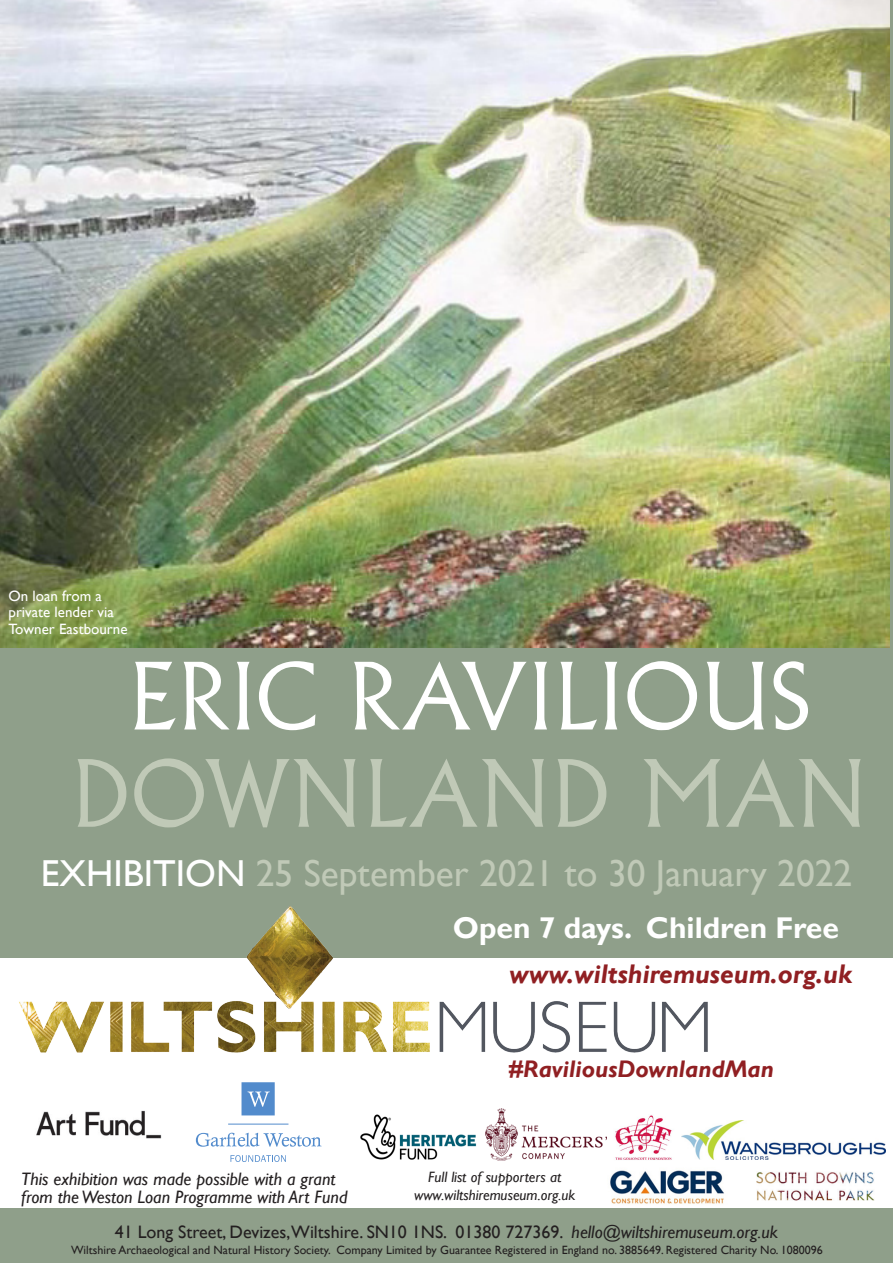
<style>
.page{position:relative;width:893px;height:1263px;background:#fff}
.page>*{position:absolute;margin:0;border:0;box-sizing:border-box;transform-origin:0 0}
.t1{font:300 90px "Albertus MT Std";letter-spacing:.01em;color:#fff}
.t2{font:300 90px "Albertus MT Std";letter-spacing:.01em;color:#c0c9b7}
.t3{font:37.5px "Gill Sans";color:#c0c9b7}
.t4{font:700 30px "Gill Sans";color:#fff}
.t5{font:italic 700 27px "Gill Sans";color:#901f22}
.t6{font:italic 700 24px "Gill Sans";color:#901f22}
.t7{font:18px "Gill Sans";color:#231f20}
.t8{font:italic 18px/18px "Gill Sans";color:#231f20}
.t9{font:italic 15px "Gill Sans";color:#231f20}
.t10{font:15px "Gill Sans";color:#fff}
.t11{font:12px "Gill Sans";color:#231f20}
.s1{color:#fff}
.s2{font-style:italic}
</style>
<div class="page">
<img style="left:731px;top:1148px;width:162px;height:61px">
<img style="left:595px;top:1163px;width:144px;height:46px">
<img style="left:360px;top:1108px;width:143px;height:52px">
<img style="left:615px;top:1115px;width:57px;height:45px">
<img style="left:486px;top:1109px;width:120px;height:52px">
<div style="left:0;top:0;width:893px;height:958px;background:#8f9f8a"></div>
<img style="left:0;top:0;width:889px;height:648px">
<div style="left:0;top:1209px;width:893px;height:54px;background:#8f9f8a"></div>
<img style="left:19px;top:906px;width:689px;height:147px">
<img style="left:681px;top:1120px;width:204px;height:39px">
<img style="left:36px;top:1110px;width:126px;height:29px">
<hr style="left:228px;top:1124px;width:60px;height:1px;background:#528bcc">
<svg style="left:242px;top:1082px;width:33px;height:33px"></svg>
<svg style="left:196px;top:1133px;width:125px;height:14px"></svg>
<svg style="left:230px;top:1155px;width:56px;height:7px"></svg>
<p class="t10" style="left:9px;top:587px;width:95px">On loan from a</p>
<p class="t10" style="left:9px;top:603px;width:107px">private lender via</p>
<p class="t10" style="left:9px;top:620px;width:121px">Towner Eastbourne</p>
<p class="t1" style="left:129px;top:642px;width:683px">ERIC RAVILIOUS</p>
<p class="t2" style="left:72px;top:740px;width:797px">DOWNLAND MAN</p>
<p class="t3" style="left:41px;top:851px;width:813px"><span class="s1">EXHIBITION</span> 25 September 2021 to 30 January 2022</p>
<p class="t4" style="left:453px;top:910px;width:388px">Open 7 days. Children Free</p>
<p class="t5" style="left:509px;top:958px;width:344px">www.wiltshiremuseum.org.uk</p>
<p class="t8" style="left:21px;top:1170px;width:328px">This exhibition was made possible with a grant from the Weston Loan Programme with Art Fund</p>
<p class="t6" style="left:509px;top:1055px;width:266px">#RaviliousDownlandMan</p>
<p class="t9" style="left:428px;top:1169px;width:134px">Full list of supporters at</p>
<p class="t9" style="left:414px;top:1187px;width:163px">www.wiltshiremuseum.org.uk</p>
<p class="t7" style="left:115px;top:1221px;width:665px">41 Long Street, Devizes,Wiltshire. SN10 1NS. 01380 727369. <span class="s2">hello@wiltshiremuseum.org.uk</span></p>
<p class="t11" style="left:71px;top:1243px;width:753px">Wiltshire Archaeological and Natural History Society. Company Limited by Guarantee Registered in England no. 3885649. Registered Charity No. 1080096</p>
</div>
